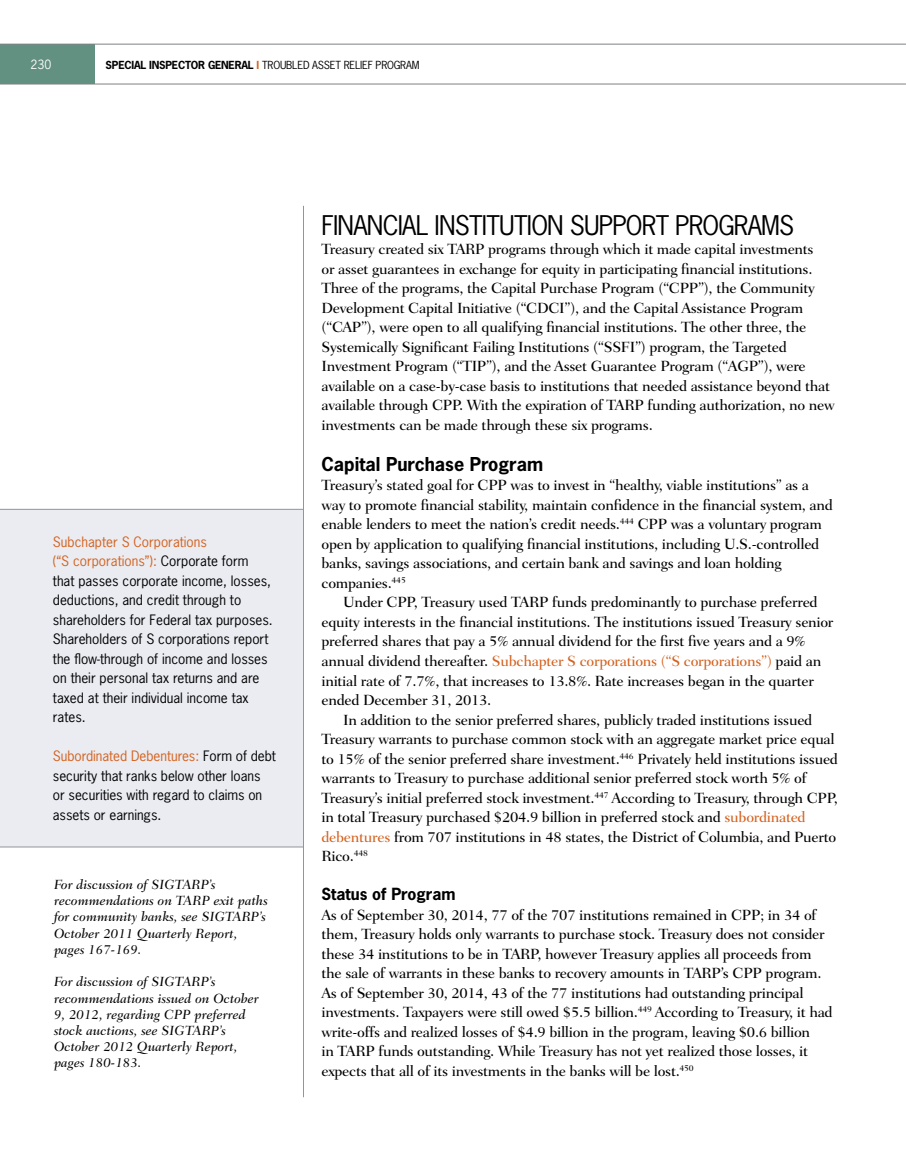
<style>
.page{position:relative;width:906px;height:1168px;background:#fff}
.page>*{position:absolute;margin:0;border:0;box-sizing:border-box;transform-origin:0 0}
.t1{font:25.5px "News Gothic Std";letter-spacing:-.03em;color:#000}
.t2{font:700 18px "News Gothic Std";color:#000}
.t3{font:700 15.75px "News Gothic Std";color:#000}
.t4{font:500 15px/19.5px "Fairfield LT Std";letter-spacing:-.02em;color:#000}
.t5{font:13.5px/19.5px "News Gothic Std";color:#000}
.t6{font:italic 500 13.5px/16.2px "Fairfield LT Std";color:#000}
.t7{font:12px "News Gothic Std";color:#fff}
.t8{font:10.5px "News Gothic Std";letter-spacing:-.02em;color:#000}
.s1{font-weight:700}
.s2{font-weight:700;color:#d4621f}
.s3{color:#d4621f}
</style>
<div class="page">
<div style="left:0;top:509px;width:303px;height:338px;background:#eaecf2"></div>
<hr style="left:0;top:509px;width:303px;height:1px;background:#939598">
<hr style="left:0;top:846px;width:303px;height:1px;background:#939598">
<div style="left:0;top:44px;width:95px;height:40px;background:#629081"></div>
<hr style="left:0;top:44px;width:905px;height:1px;background:#808285">
<hr style="left:0;top:84px;width:905px;height:1px;background:#808285">
<hr style="left:303px;top:206px;width:1px;height:891px;background:#939598">
<p class="t7" style="left:30px;top:57px;width:22px">230</p>
<p class="t8" style="left:106px;top:58px;width:315px"><span class="s1">SPECIAL INSPECTOR GENERAL</span> <span class="s2">I</span> TROUBLED ASSET RELIEF PROGRAM</p>
<p class="t5" style="left:53px;top:532px;width:221px"><span class="s3">Subchapter S Corporations<br>(“S corporations”):</span> Corporate form that passes corporate income, losses, deductions, and credit through to shareholders for Federal tax purposes.<br>Shareholders of S corporations report the flow-through of income and losses on their personal tax returns and are taxed at their individual income tax rates.</p>
<p class="t5" style="left:53px;top:746px;width:224px"><span class="s3">Subordinated Debentures:</span> Form of debt security that ranks below other loans<br>or securities with regard to claims on assets or earnings.</p>
<p class="t6" style="left:54px;top:876px;width:215px">For discussion of SIGTARP’s recommendations on TARP exit paths for community banks, see SIGTARP’s<br>October 2011 Quarterly Report, pages 167-169.</p>
<p class="t6" style="left:54px;top:973px;width:206px">For discussion of SIGTARP’s recommendations issued on October<br>9, 2012, regarding CPP preferred stock auctions, see SIGTARP’s<br>October 2012 Quarterly Report, pages 180-183.</p>
<h1 class="t1" style="left:321px;top:209px;width:474px">FINANCIAL INSTITUTION SUPPORT PROGRAMS</h1>
<p class="t4" style="left:321px;top:239px;width:514px">Treasury created six TARP programs through which it made capital investments<br>or asset guarantees in exchange for equity in participating financial institutions.<br>Three of the programs, the Capital Purchase Program (“CPP”), the Community Development Capital Initiative (“CDCI”), and the Capital Assistance Program (“CAP”), were open to all qualifying financial institutions. The other three, the Systemically Significant Failing Institutions (“SSFI”) program, the Targeted Investment Program (“TIP”), and the Asset Guarantee Program (“AGP”), were available on a case-by-case basis to institutions that needed assistance beyond that available through CPP. With the expiration of TARP funding authorization, no new investments can be made through these six programs.</p>
<p class="t2" style="left:321px;top:452px;width:223px">Capital Purchase Program</p>
<p class="t4" style="left:321px;top:476px;width:512px">Treasury’s stated goal for CPP was to invest in “healthy, viable institutions” as a way to promote financial stability, maintain confidence in the financial system, and enable lenders to meet the nation’s credit needs.<sup>444</sup> CPP was a voluntary program open by application to qualifying financial institutions, including U.S.-controlled banks, savings associations, and certain bank and savings and loan holding companies.<sup>445</sup></p>
<p class="t4" style="left:321px;top:593px;width:513px;text-indent:22px">Under CPP, Treasury used TARP funds predominantly to purchase preferred equity interests in the financial institutions. The institutions issued Treasury senior preferred shares that pay a 5% annual dividend for the first five years and a 9% annual dividend thereafter. <span class="s3">Subchapter S corporations (“S corporations”)</span> paid an initial rate of 7.7%, that increases to 13.8%. Rate increases began in the quarter ended December 31, 2013.</p>
<p class="t4" style="left:321px;top:710px;width:518px;text-indent:22px">In addition to the senior preferred shares, publicly traded institutions issued Treasury warrants to purchase common stock with an aggregate market price equal to 15% of the senior preferred share investment.<sup>446</sup> Privately held institutions issued warrants to Treasury to purchase additional senior preferred stock worth 5% of Treasury’s initial preferred stock investment.<sup>447</sup> According to Treasury, through CPP, in total Treasury purchased $204.9 billion in preferred stock and <span class="s3">subordinated debentures</span> from 707 institutions in 48 states, the District of Columbia, and Puerto Rico.<sup>448</sup></p>
<p class="t3" style="left:321px;top:883px;width:135px">Status of Program</p>
<p class="t4" style="left:321px;top:905px;width:512px">As of September 30, 2014, 77 of the 707 institutions remained in CPP; in 34 of them, Treasury holds only warrants to purchase stock. Treasury does not consider these 34 institutions to be in TARP, however Treasury applies all proceeds from the sale of warrants in these banks to recovery amounts in TARP’s CPP program.<br>As of September 30, 2014, 43 of the 77 institutions had outstanding principal investments. Taxpayers were still owed $5.5 billion.<sup>449</sup> According to Treasury, it had write-offs and realized losses of $4.9 billion in the program, leaving $0.6 billion<br>in TARP funds outstanding. While Treasury has not yet realized those losses, it expects that all of its investments in the banks will be lost.<sup>450</sup></p>
</div>
